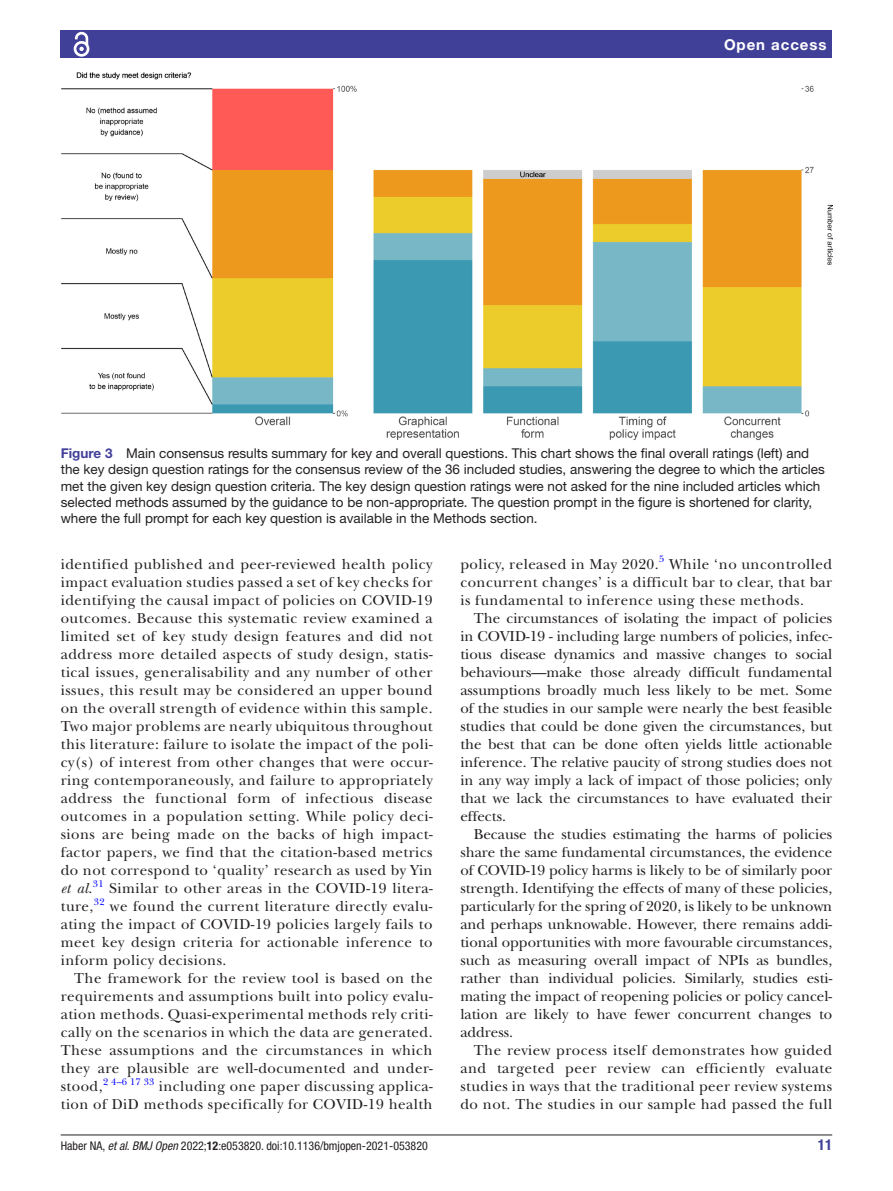
<style>
.page{position:relative;width:893px;height:1191px;background:#fff}
.page>*{position:absolute;margin:0;border:0;box-sizing:border-box;transform-origin:0 0}
.t1{font:15px/18px "New Baskerville";letter-spacing:.03em;color:#231f20;text-align:justify}
.t2{font:700 15px "Helvetica Neue LT Std";letter-spacing:.065em;color:#fff}
.t3{font:700 condensed 15px "Helvetica Neue LT Std";color:#414099}
.t4{font:13.5px/16.2px "Helvetica Neue LT Std";color:#231f20}
.t5{font:condensed 12px "Helvetica Neue LT Std";color:#231f20}
.t6{font:9.9px "New Baskerville";letter-spacing:.03em;color:#00f}
.s1{font-weight:700;color:#414099}
.s2{font-style:italic}
.s3{font-size:15px;color:#231f20}
.s4{font-weight:700}
</style>
<div class="page">
<hr style="left:61px;top:1134px;width:771px;height:1px;background:#231f20">
<div style="left:61px;top:31px;width:771px;height:27px;background:#414099"></div>
<svg style="left:73px;top:31px;width:17px;height:26px"></svg>
<img style="left:61px;top:73px;width:771px;height:367px">
<p class="t2" style="left:724px;top:35px;width:104px">Open access</p>
<p class="t4" style="left:61px;top:445px;width:766px"><span class="s1">Figure 3</span> Main consensus results summary for key and overall questions. This chart shows the final overall ratings (left) and the key design question ratings for the consensus review of the 36 included studies, answering the degree to which the articles met the given key design question criteria. The key design question ratings were not asked for the nine included articles which selected methods assumed by the guidance to be non-appropriate. The question prompt in the figure is shortened for clarity, where the full prompt for each key question is available in the Methods section.</p>
<p class="t1" style="left:61px;top:555px;width:373px">identified published and peer-reviewed health policy impact evaluation studies passed a set of key checks for identifying the causal impact of policies on COVID-19 outcomes. Because this systematic review examined a limited set of key study design features and did not address more detailed aspects of study design, statis&shy;tical issues, generalisability and any number of other issues, this result may be considered an upper bound on the overall strength of evidence within this sample.<br>Two major problems are nearly ubiquitous throughout this literature: failure to isolate the impact of the poli&shy;cy(s) of interest from other changes that were occur&shy;ring contemporaneously, and failure to appropriately address the functional form of infectious disease outcomes in a population setting. While policy deci&shy;sions are being made on the backs of high impact&shy;factor papers, we find that the citation-based metrics do not correspond to ‘quality’ research as used by Yin <span class="s2">et al</span>.</p>
<p class="t1" style="left:460px;top:555px;width:200px">policy, released in May 2020.</p>
<p class="t6" style="left:659px;top:553px;width:7px">5</p>
<p class="t1" style="left:460px;top:555px;width:373px;text-indent:209px">While ‘no uncontrolled concurrent changes’ is a difficult bar to clear, that bar is fundamental to inference using these methods.</p>
<p class="t1" style="left:460px;top:609px;width:373px;text-indent:14px">The circumstances of isolating the impact of policies in COVID-19 - including large numbers of policies, infec&shy;tious disease dynamics and massive changes to social behaviours—make those already difficult fundamental assumptions broadly much less likely to be met. Some of the studies in our sample were nearly the best feasible studies that could be done given the circumstances, but the best that can be done often yields little actionable inference. The relative paucity of strong studies does not in any way imply a lack of impact of those policies; only that we lack the circumstances to have evaluated their effects.</p>
<p class="t1" style="left:460px;top:825px;width:373px;text-indent:14px">Because the studies estimating the harms of policies share the same fundamental circumstances, the evidence of COVID-19 policy harms is likely to be of similarly poor strength. Identifying the effects of many of these policies, particularly for the spring of 2020, is likely to be unknown and perhaps unknowable. However, there remains addi&shy;tional opportunities with more favourable circumstances, such as measuring overall impact of NPIs as bundles, rather than individual policies. Similarly, studies esti&shy;mating the impact of reopening policies or policy cancel&shy;lation are likely to have fewer concurrent changes to address.</p>
<p class="t1" style="left:460px;top:1041px;width:373px;text-indent:14px">The review process itself demonstrates how guided and targeted peer review can efficiently evaluate studies in ways that the traditional peer review systems do not. The studies in our sample had passed the full</p>
<p class="t6" style="left:93px;top:877px;width:12px">31</p>
<p class="t1" style="left:109px;top:879px;width:325px">Similar to other areas in the COVID-19 litera-</p>
<p class="t6" style="left:94px;top:895px;width:12px">32</p>
<p class="t1" style="left:61px;top:897px;width:373px;text-indent:49px">we found the current literature directly evalu&shy;ating the impact of COVID-19 policies largely fails to meet key design criteria for actionable inference to inform policy decisions.</p>
<p class="t1" style="left:61px;top:969px;width:373px;text-indent:14px">The framework for the review tool is based on the requirements and assumptions built into policy evalu&shy;ation methods. Quasi-experimental methods rely criti&shy;cally on the scenarios in which the data are generated.<br>These assumptions and the circumstances in which they are plausible are well-documented and under-</p>
<p class="t6" style="left:61px;top:1075px;width:95px"><span class="s3">stood,</span>2 4–6 17 33</p>
<p class="t1" style="left:61px;top:897px;width:34px">ture,</p>
<p class="t1" style="left:61px;top:1077px;width:373px;text-align:right">including one paper discussing applica-<br>tion of DiD methods specifically for COVID-19 health</p>
<p class="t5" style="left:61px;top:1138px;width:369px">Haber NA, <span class="s2">et al</span>. <span class="s2">BMJ Open</span> 2022;<span class="s4">12</span>:e053820. doi:10.1136/bmjopen-2021-053820</p>
<p class="t3" style="left:818px;top:1135px;width:16px">11</p>
</div>
